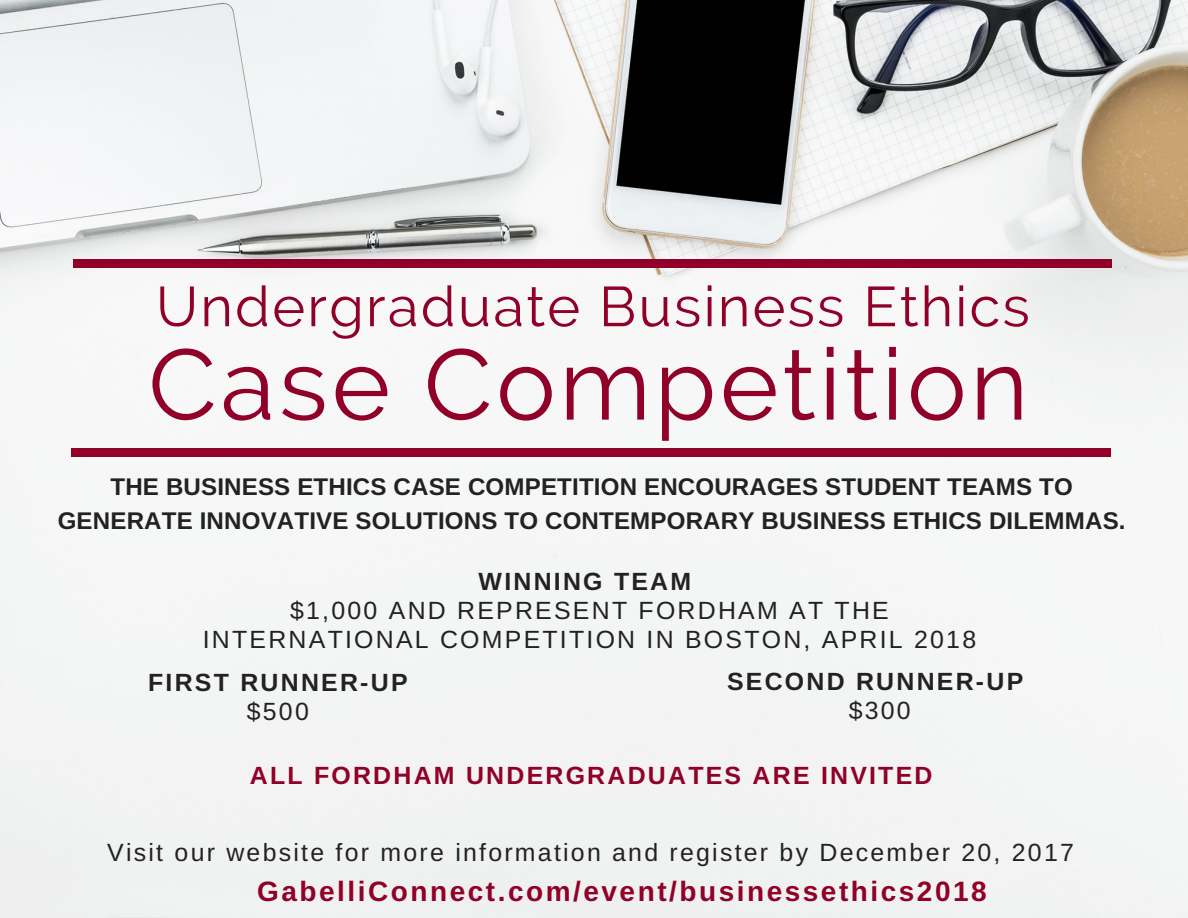
<style>
.page{position:relative;width:1188px;height:918px;background:#fff}
.page>*{position:absolute;margin:0;border:0;box-sizing:border-box;transform-origin:0 0}
.t1{font:99.6px "Raleway";letter-spacing:.04em;color:#900028}
.t2{font:55.95px "Raleway";letter-spacing:.04em;color:#900028}
.t3{font:700 28.05px "Arimo";letter-spacing:.09em;color:#900028}
.t4{font:24.9px/29.2px "Arimo";letter-spacing:.09em;color:#222;text-align:center}
.t5{font:700 24.9px "Arimo";letter-spacing:.09em;color:#222}
.t6{font:700 24.9px "Arimo";letter-spacing:.09em;color:#900028}
.t7{font:700 24.15px/33.8px "Arimo";letter-spacing:.005em;color:#222;text-align:center}
</style>
<div class="page">
<img style="left:0;top:0;width:1188px;height:918px">
<div style="left:73px;top:259px;width:1039px;height:9px;background:#900028"></div>
<div style="left:71px;top:448px;width:1040px;height:9px;background:#900028"></div>
<h2 class="t2" style="left:156px;top:274px;width:875px">Undergraduate Business Ethics</h2>
<h1 class="t1" style="left:148px;top:326px;width:882px">Case Competition</h1>
<p class="t7" style="left:58px;top:470px;width:1069px">THE BUSINESS ETHICS CASE COMPETITION ENCOURAGES STUDENT TEAMS TO<br>GENERATE INNOVATIVE SOLUTIONS TO CONTEMPORARY BUSINESS ETHICS DILEMMAS.</p>
<p class="t5" style="left:479px;top:567px;width:214px">WINNING TEAM</p>
<p class="t4" style="left:203px;top:596px;width:775px">$1,000 AND REPRESENT FORDHAM AT THE<br>INTERNATIONAL COMPETITION IN BOSTON, APRIL 2018</p>
<p class="t5" style="left:148px;top:668px;width:261px">FIRST RUNNER-UP</p>
<p class="t4" style="left:247px;top:697px;width:64px">$500</p>
<p class="t5" style="left:727px;top:667px;width:298px">SECOND RUNNER-UP</p>
<p class="t4" style="left:849px;top:696px;width:64px">$300</p>
<p class="t6" style="left:250px;top:762px;width:684px">ALL FORDHAM UNDERGRADUATES ARE INVITED</p>
<p class="t4" style="left:107px;top:837px;width:968px">Visit our website for more information and register by December 20, 2017</p>
<p class="t3" style="left:257px;top:876px;width:731px">GabelliConnect.com/event/businessethics2018</p>
</div>
